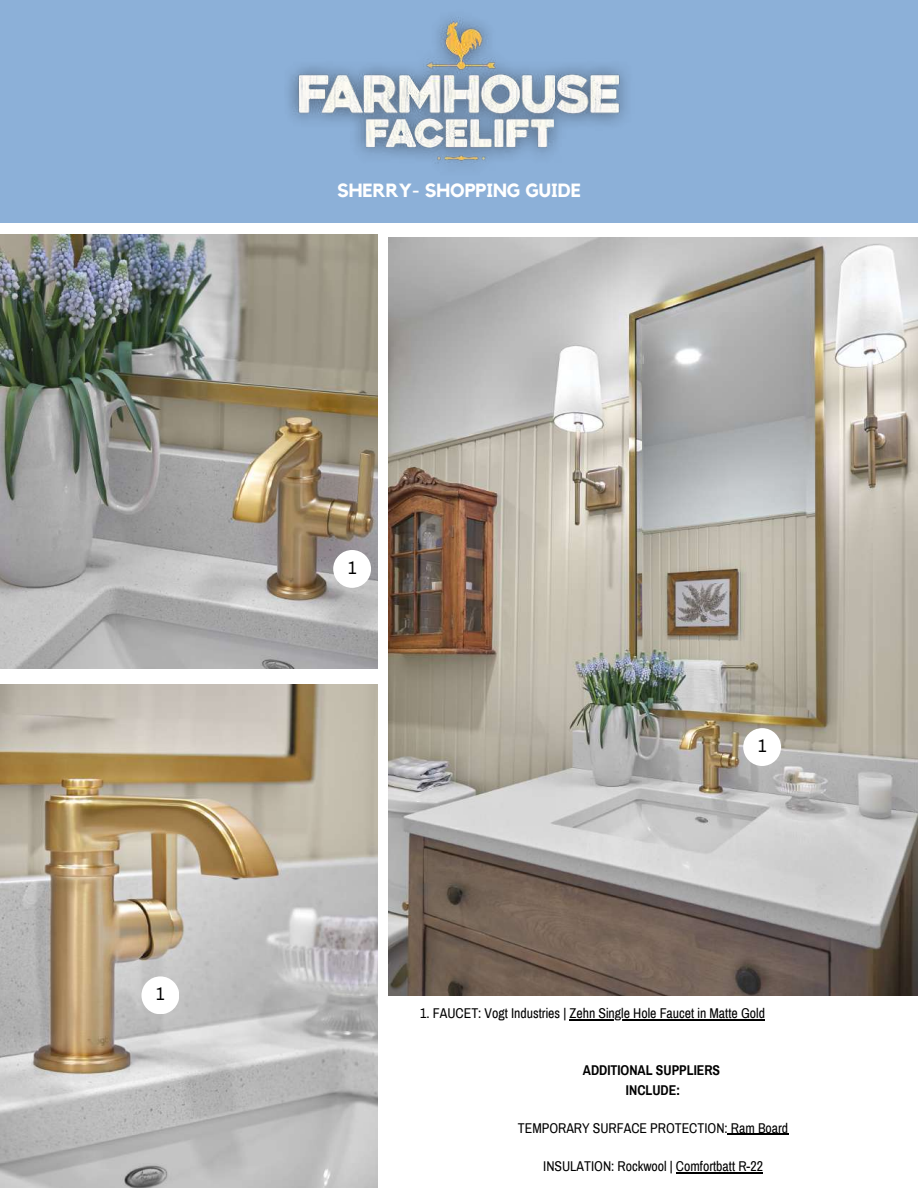
<style>
.page{position:relative;width:918px;height:1188px;background:#fff}
.page>*{position:absolute;margin:0;border:0;box-sizing:border-box;transform-origin:0 0}
.t1{font:700 19.05px "Kollektif";color:#fff}
.t2{font:18px "Archivo Narrow";color:#000}
.t3{font:13.8px "Archivo Narrow";color:#000}
.t4{font:700 13.8px/19.2px "Archivo Narrow";color:#000;text-align:center}
</style>
<div class="page">
<div style="left:0;top:0;width:918px;height:223px;background:#8cb0d8"></div>
<img style="left:289px;top:16px;width:338px;height:148px">
<img style="left:388px;top:238px;width:530px;height:757px">
<img style="left:0;top:235px;width:378px;height:434px">
<img style="left:0;top:685px;width:378px;height:503px">
<div style="left:333px;top:550px;width:38px;height:38px;background:#fff;border-radius:50%"></div>
<div style="left:141px;top:976px;width:38px;height:38px;background:#fff;border-radius:50%"></div>
<div style="left:743px;top:728px;width:38px;height:38px;background:#fff;border-radius:50%"></div>
<hr style="left:570px;top:1019px;width:195px;height:1px;background:#000">
<hr style="left:731px;top:1134px;width:57px;height:1px;background:#000">
<hr style="left:676px;top:1172px;width:87px;height:1px;background:#000">
<h2 class="t2" style="left:156px;top:984px;width:10px">1</h2>
<h1 class="t1" style="left:337px;top:182px;width:245px">SHERRY- SHOPPING GUIDE</h1>
<h2 class="t2" style="left:348px;top:558px;width:10px">1</h2>
<h2 class="t2" style="left:758px;top:736px;width:10px">1</h2>
<p class="t3" style="left:420px;top:1006px;width:346px">1. FAUCET: Vogt Industries | Zehn Single Hole Faucet in Matte Gold</p>
<p class="t4" style="left:583px;top:1061px;width:139px">ADDITIONAL SUPPLIERS<br>INCLUDE:</p>
<p class="t3" style="left:518px;top:1121px;width:272px">TEMPORARY SURFACE PROTECTION: Ram Board</p>
<p class="t3" style="left:543px;top:1159px;width:221px">INSULATION: Rockwool | Comfortbatt R-22</p>
</div>
